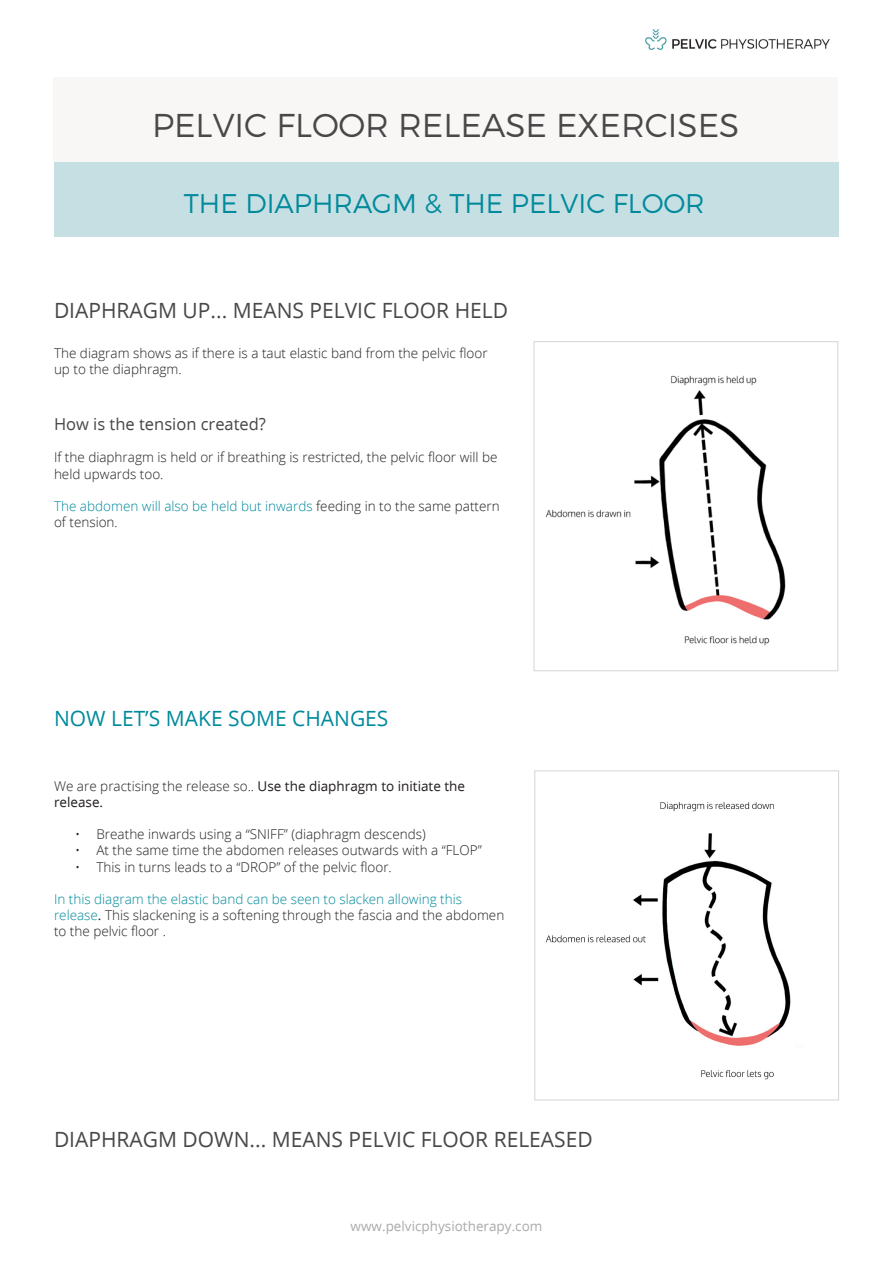
<style>
.page{position:relative;width:893px;height:1263px;background:#fff}
.page>*{position:absolute;margin:0;border:0;box-sizing:border-box;transform-origin:0 0}
.t1{font:300 33px "Montserrat";color:#494849}
.t2{font:300 27px "Montserrat";color:#008a9c}
.t3{font:21px "Open Sans";color:#494849}
.t4{font:21px "Open Sans";color:#008a9c}
.t5{font:16.5px "Open Sans";color:#494849}
.t6{font:300 13.5px/16.2px "Open Sans";color:#231f20}
.t7{font:13.5px/16.2px "Open Sans";color:#231f20}
.t8{font:13.5px "Open Sans";color:#adaaab}
.s1{color:#008a9c}
.s2{font-weight:300}
.s3{font-weight:400}
</style>
<div class="page">
<div style="left:53px;top:77px;width:785px;height:87px;background:#f9f6f6"></div>
<div style="left:54px;top:163px;width:785px;height:74px;background:#c6dfe3"></div>
<img style="left:645px;top:29px;width:185px;height:21px">
<img style="left:545px;top:802px;width:253px;height:278px">
<div style="left:534px;top:770px;width:305px;height:330px;border:1px solid #d6d4d4"></div>
<img style="left:545px;top:375px;width:241px;height:271px">
<div style="left:534px;top:341px;width:304px;height:330px;border:1px solid #d6d4d4"></div>
<p class="t1" style="left:152px;top:105px;width:589px">PELVIC FLOOR RELEASE EXERCISES</p>
<p class="t2" style="left:184px;top:187px;width:522px">THE DIAPHRAGM &amp; THE PELVIC FLOOR</p>
<p class="t3" style="left:54px;top:302px;width:456px">DIAPHRAGM UP... MEANS PELVIC FLOOR HELD</p>
<p class="t6" style="left:54px;top:346px;width:435px">The diagram shows as if there is a taut elastic band from the pelvic floor up to the diaphragm.</p>
<p class="t5" style="left:54px;top:417px;width:214px">How is the tension created?</p>
<p class="t6" style="left:54px;top:451px;width:445px">If the diaphragm is held or if breathing is restricted, the pelvic floor will be held upwards too.</p>
<p class="t6" style="left:54px;top:499px;width:447px"><span class="s1">The abdomen will also be held but inwards</span> feeding in to the same pattern of tension.</p>
<p class="t4" style="left:54px;top:710px;width:336px">NOW LET’S MAKE SOME CHANGES</p>
<p class="t7" style="left:54px;top:779px;width:413px"><span class="s2">We are practising the release so..</span> Use the diaphragm to initiate the release.</p>
<p class="t6" style="left:75px;top:828px;width:352px">• Breathe inwards using a “SNIFF” (diaphragm descends)</p>
<p class="t6" style="left:75px;top:844px;width:408px">• At the same time the abdomen releases outwards with a “FLOP”</p>
<p class="t6" style="left:75px;top:860px;width:318px">• This in turns leads to a “DROP” of the pelvic floor.</p>
<p class="t6" style="left:54px;top:892px;width:452px"><span class="s1">In this diagram the elastic band can be seen to slacken allowing this release</span><span class="s3">.</span> This slackening is a softening through the fascia and the abdomen to the pelvic floor .</p>
<p class="t3" style="left:54px;top:1131px;width:540px">DIAPHRAGM DOWN... MEANS PELVIC FLOOR RELEASED</p>
<p class="t8" style="left:351px;top:1221px;width:193px">www.pelvicphysiotherapy.com</p>
</div>
